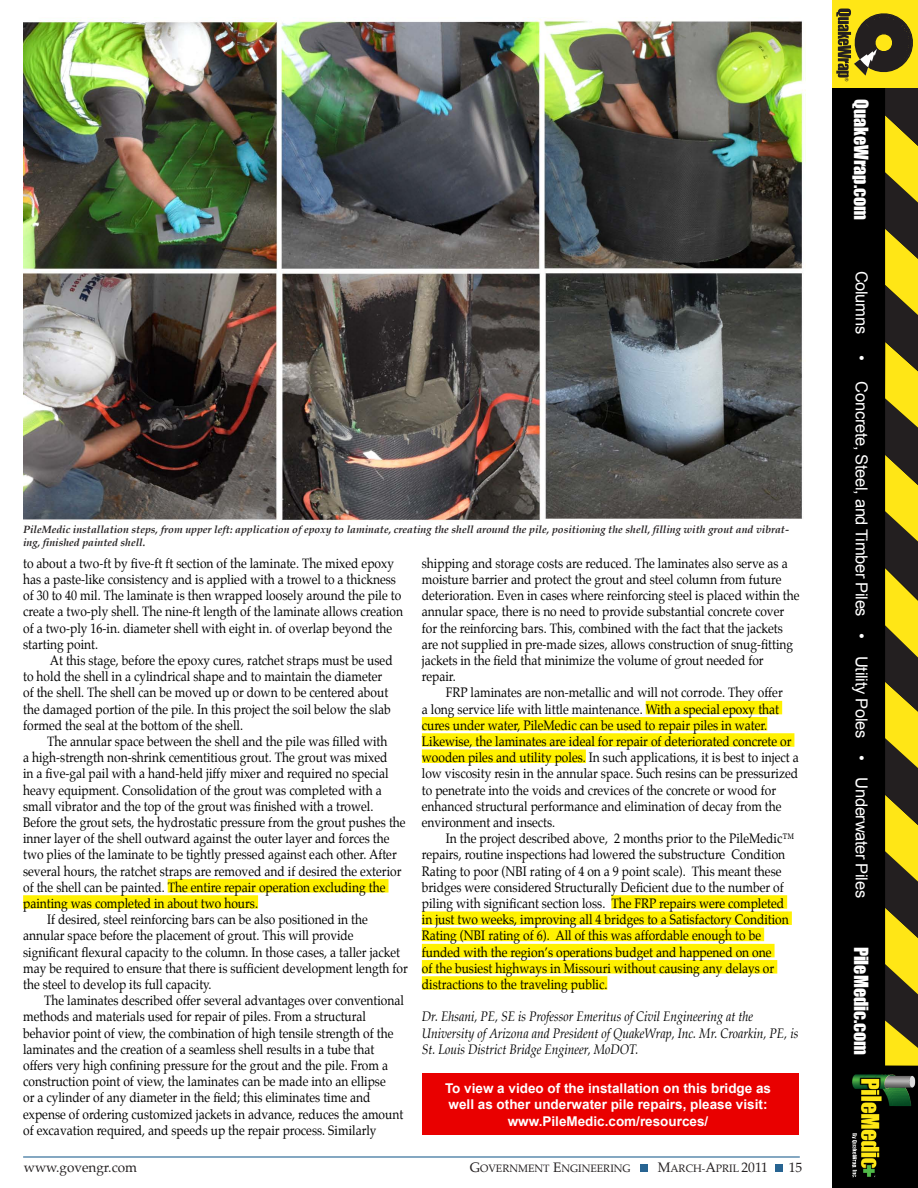
<style>
.page{position:relative;width:918px;height:1188px;background:#fff}
.page>*{position:absolute;margin:0;border:0;box-sizing:border-box;transform-origin:0 0}
.t1{font:18px "Impact";color:#fff}
.t2{font:16.5px "Arial";letter-spacing:-.02em;color:#fff}
.t3{font:13.5px/16.2px "Palatino";color:#000;scale:.89 1}
.t4{font:italic 13.5px/16.2px "Palatino";color:#000;scale:.89 1}
.t5{font:700 13.5px/16.2px "Arial";color:#fff}
.t6{font:13.5px "Palatino";color:#231f20}
.t7{font:italic 700 10.5px/12.6px "Palatino";color:#231f20}
.t8{font:10.5px "Palatino";color:#231f20}
.t9{font:6px "Arial";color:#231f20}
.t10{font:4.5px "Arial";color:#231f20}
.s1{font-size:13.5px}
</style>
<div class="page">
<hr style="left:23px;top:1156px;width:777px;height:2px;background:#266593">
<div style="left:168px;top:879px;width:221px;height:14px;background:#fff101"></div>
<div style="left:23px;top:895px;width:235px;height:14px;background:#fff101"></div>
<div style="left:646px;top:701px;width:136px;height:13px;background:#fff101"></div>
<div style="left:422px;top:717px;width:345px;height:14px;background:#fff101"></div>
<div style="left:422px;top:733px;width:372px;height:14px;background:#fff101"></div>
<div style="left:422px;top:749px;width:164px;height:14px;background:#fff101"></div>
<div style="left:611px;top:895px;width:176px;height:14px;background:#fff101"></div>
<div style="left:422px;top:911px;width:370px;height:14px;background:#fff101"></div>
<div style="left:422px;top:928px;width:342px;height:13px;background:#fff101"></div>
<div style="left:422px;top:944px;width:353px;height:13px;background:#fff101"></div>
<div style="left:422px;top:960px;width:355px;height:14px;background:#fff101"></div>
<div style="left:422px;top:976px;width:185px;height:14px;background:#fff101"></div>
<img style="left:23px;top:18px;width:783px;height:503px">
<div style="left:423px;top:1073px;width:376px;height:62px;background:#e90000"></div>
<div style="left:640px;top:1164px;width:8px;height:8px;background:#276492"></div>
<div style="left:775px;top:1164px;width:8px;height:8px;background:#276492"></div>
<div style="left:832px;top:0;width:86px;height:1188px;background:#000"></div>
<img style="left:851px;top:1074px;width:65px;height:104px">
<svg style="left:885px;top:88px;width:33px;height:978px;background:#8e801a"></svg>
<div style="left:832px;top:0;width:86px;height:88px;background:#ffe616"></div>
<svg style="left:836px;top:8px;width:77px;height:70px"></svg>
<p class="t7" style="left:23px;top:524px;width:767px">PileMedic installation steps, from upper left: application of epoxy to laminate, creating the shell around the pile, positioning the shell, filling with grout and vibrat&shy;ing, finished painted shell.</p>
<p class="t3" style="left:23px;top:555px;width:428px">to about a two-ft by five-ft ft section of the laminate. The mixed epoxy has a paste-like consistency and is applied with a trowel to a thickness of 30 to 40 mil. The laminate is then wrapped loosely around the pile to create a two-ply shell. The nine-ft length of the laminate allows creation of a two-ply 16-in. diameter shell with eight in. of overlap beyond the starting point.</p>
<p class="t3" style="left:23px;top:652px;width:417px;text-indent:27px">At this stage, before the epoxy cures, ratchet straps must be used to hold the shell in a cylindrical shape and to maintain the diameter of the shell. The shell can be moved up or down to be centered about the damaged portion of the pile. In this project the soil below the slab formed the seal at the bottom of the shell.</p>
<p class="t3" style="left:23px;top:733px;width:431px;text-indent:24px">The annular space between the shell and the pile was filled with<br>a high-strength non-shrink cementitious grout. The grout was mixed<br>in a five-gal pail with a hand-held jiffy mixer and required no special heavy equipment. Consolidation of the grout was completed with a small vibrator and the top of the grout was finished with a trowel.<br>Before the grout sets, the hydrostatic pressure from the grout pushes the inner layer of the shell outward against the outer layer and forces the two plies of the laminate to be tightly pressed against each other. After several hours, the ratchet straps are removed and if desired the exterior of the shell can be painted. The entire repair operation excluding the painting was completed in about two hours.</p>
<p class="t3" style="left:23px;top:911px;width:434px;text-indent:24px">If desired, steel reinforcing bars can be also positioned in the annular space before the placement of grout. This will provide significant flexural capacity to the column. In those cases, a taller jacket may be required to ensure that there is sufficient development length for the steel to develop its full capacity.</p>
<p class="t3" style="left:23px;top:992px;width:429px;text-indent:21px">The laminates described offer several advantages over conventional methods and materials used for repair of piles. From a structural behavior point of view, the combination of high tensile strength of the laminates and the creation of a seamless shell results in a tube that offers very high confining pressure for the grout and the pile. From a construction point of view, the laminates can be made into an ellipse<br>or a cylinder of any diameter in the field; this eliminates time and expense of ordering customized jackets in advance, reduces the amount of excavation required, and speeds up the repair process. Similarly</p>
<p class="t3" style="left:422px;top:555px;width:426px">shipping and storage costs are reduced. The laminates also serve as a moisture barrier and protect the grout and steel column from future deterioration. Even in cases where reinforcing steel is placed within the annular space, there is no need to provide substantial concrete cover for the reinforcing bars. This, combined with the fact that the jackets are not supplied in pre-made sizes, allows construction of snug-fitting jackets in the field that minimize the volume of grout needed for repair.</p>
<p class="t3" style="left:422px;top:685px;width:425px;text-indent:24px">FRP laminates are non-metallic and will not corrode. They offer<br>a long service life with little maintenance. With a special epoxy that cures under water, PileMedic can be used to repair piles in water.<br>Likewise, the laminates are ideal for repair of deteriorated concrete or wooden piles and utility poles. In such applications, it is best to inject a low viscosity resin in the annular space. Such resins can be pressurized to penetrate into the voids and crevices of the concrete or wood for enhanced structural performance and elimination of decay from the environment and insects.</p>
<p class="t3" style="left:422px;top:830px;width:420px;text-indent:24px">In the project described above, 2 months prior to the PileMedic™ repairs, routine inspections had lowered the substructure Condition Rating to poor (NBI rating of 4 on a 9 point scale). This meant these bridges were considered Structurally Deficient due to the number of piling with significant section loss. The FRP repairs were completed in just two weeks, improving all 4 bridges to a Satisfactory Condition Rating (NBI rating of 6). All of this was affordable enough to be funded with the region’s operations budget and happened on one<br>of the busiest highways in Missouri without causing any delays or distractions to the traveling public.</p>
<p class="t4" style="left:422px;top:1009px;width:425px">Dr. Ehsani, PE, SE is Professor Emeritus of Civil Engineering at the<br>University of Arizona and President of QuakeWrap, Inc. Mr. Croarkin, PE, is<br>St. Louis District Bridge Engineer, MoDOT.</p>
<p class="t5" style="left:445px;top:1081px;width:328px">To view a video of the installation on this bridge as well as other underwater pile repairs, please visit:</p>
<p class="t5" style="left:508px;top:1113px;width:202px">www.PileMedic.com/resources/</p>
<p class="t6" style="left:24px;top:1156px;width:115px">www.govengr.com</p>
<p class="t8" style="left:470px;top:1160px;width:162px"><span class="s1">G</span>OVERNMENT <span class="s1">E</span>NGINEERING</p>
<p class="t8" style="left:658px;top:1160px;width:112px"><span class="s1">M</span>ARCH-<span class="s1">A</span>PRIL <span class="s1">2011</span></p>
<p class="t6" style="left:789px;top:1156px;width:15px">15</p>
<p class="t10" style="left:850px;top:78px;width:5px;rotate:90deg">®</p>
<p class="t9" style="left:854px;top:78px;width:6px;rotate:90deg">®</p>
<p class="t1" style="left:875px;top:99px;width:122px;rotate:90deg">QuakeWrap.com</p>
<p class="t2" style="left:872px;top:271px;width:65px;rotate:90deg">Columns</p>
<p class="t2" style="left:872px;top:355px;width:545px;rotate:90deg">• Concrete, Steel, and Timber Piles • Utility Poles • Underwater Piles</p>
<p class="t1" style="left:875px;top:946px;width:110px;rotate:90deg">PileMedic.com</p>
</div>
